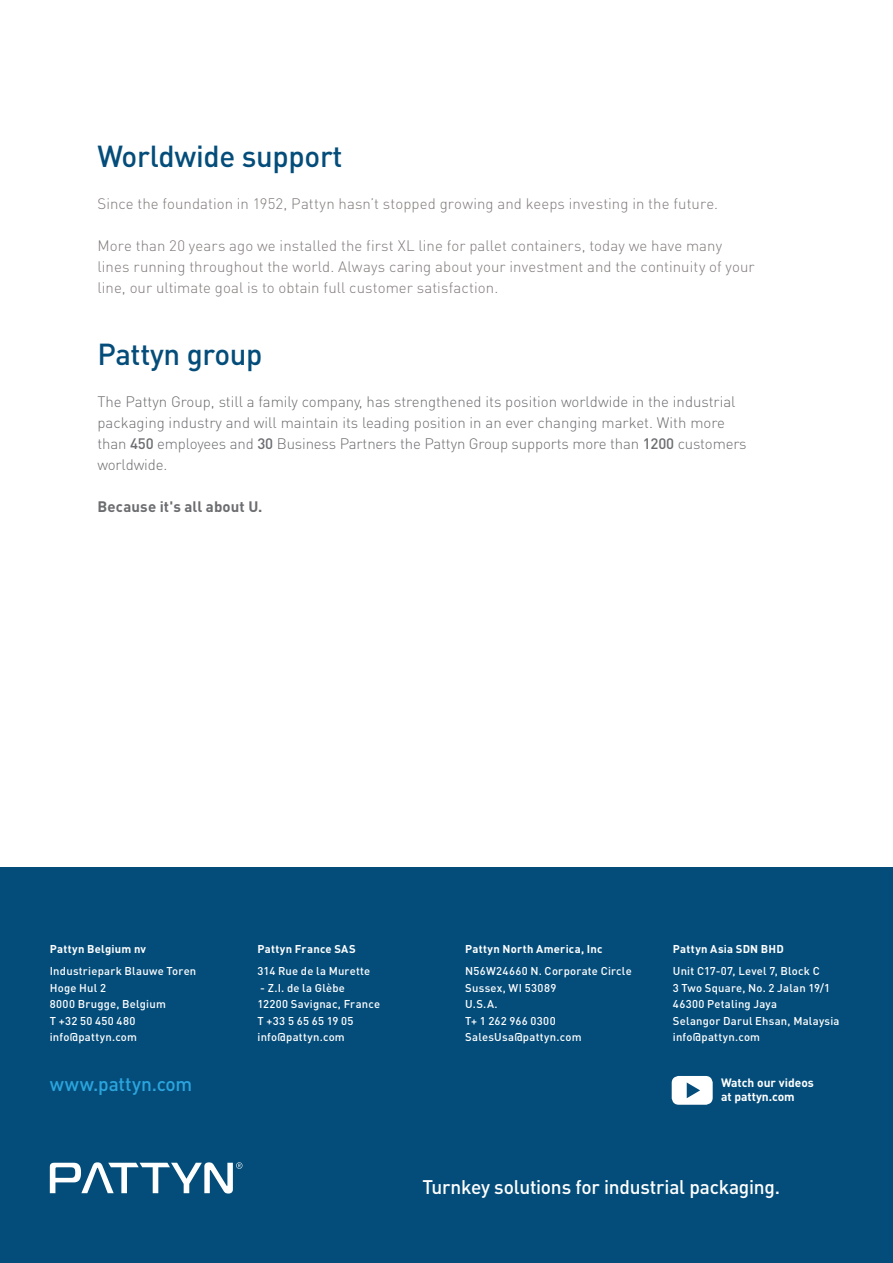
<style>
.page{position:relative;width:893px;height:1263px;background:#fff}
.page>*{position:absolute;margin:0;border:0;box-sizing:border-box;transform-origin:0 0}
.t1{font:500 30px "DIN Pro";letter-spacing:-.01em;color:#044d7a}
.t2{font:500 19.5px "DIN Pro";letter-spacing:-.015em;color:#fff}
.t3{font:500 19.5px "DIN Pro";letter-spacing:.005em;color:#2ba5de}
.Broodtekst{font:300 15px/21px "DIN Pro";letter-spacing:.005em;color:#7f7978}
.doorlopende_tekst{font:300 15px/21px "DIN Pro";color:#6c6d70}
.Broodtekst-2{font:700 15px "DIN Pro";letter-spacing:.01em;color:#6c6d70}
.t4{font:700 12px/14.2px "DIN Pro";color:#fff}
.t5{font:500 11.25px/16.5px "DIN Pro";letter-spacing:.02em;color:#fff}
.t6{font:700 11.25px "DIN Pro";letter-spacing:.02em;color:#fff}
.s1{font-weight:500}
.s2{color:#fff}
</style>
<div class="page">
<div style="left:0;top:867px;width:893px;height:396px;background:#044d7a"></div>
<svg style="left:672px;top:1076px;width:41px;height:29px"></svg>
<svg style="left:50px;top:1162px;width:192px;height:31px"></svg>
<p class="t1" style="left:97px;top:136px;width:247px">Worldwide support</p>
<p class="Broodtekst" style="left:97px;top:192px;width:622px">Since the foundation in 1952, Pattyn hasn’t stopped growing and keeps investing in the future.</p>
<p class="Broodtekst" style="left:97px;top:234px;width:659px">More than 20 years ago we installed the first XL line for pallet containers, today we have many lines running throughout the world. Always caring about your investment and the continuity of your line, our ultimate goal is to obtain full customer satisfaction.</p>
<p class="t1" style="left:97px;top:334px;width:167px">Pattyn group</p>
<p class="doorlopende_tekst" style="left:97px;top:390px;width:651px">The Pattyn Group, still a family company, has strengthened its position worldwide in the industrial packaging industry and will maintain its leading position in an ever changing market. With more than <span class="s1">450</span> employees and <span class="s1">30</span> Business Partners the Pattyn Group supports more than <span class="s1">1200</span> customers worldwide. <span class="s2">l</span></p>
<p class="Broodtekst-2" style="left:97px;top:496px;width:167px">Because it's all about U.</p>
<p class="t6" style="left:50px;top:941px;width:98px">Pattyn Belgium nv</p>
<p class="t5" style="left:50px;top:962px;width:148px">Industriepark Blauwe Toren</p>
<p class="t5" style="left:50px;top:979px;width:58px">Hoge Hul 2</p>
<p class="t5" style="left:50px;top:995px;width:118px">8000 Brugge, Belgium</p>
<p class="t5" style="left:50px;top:1012px;width:87px">T +32 50 450 480</p>
<p class="t5" style="left:50px;top:1028px;width:89px">info@pattyn.com</p>
<p class="t3" style="left:50px;top:1070px;width:144px">www.pattyn.com</p>
<p class="t6" style="left:257px;top:941px;width:100px">Pattyn France SAS</p>
<p class="t5" style="left:257px;top:962px;width:114px">314 Rue de la Murette</p>
<p class="t5" style="left:257px;top:979px;width:124px">- Z.I. de la Glèbe<br>12200 Savignac, France</p>
<p class="t5" style="left:257px;top:1012px;width:97px">T +33 5 65 65 19 05 info@pattyn.com</p>
<p class="t6" style="left:465px;top:941px;width:139px">Pattyn North America, Inc</p>
<p class="t5" style="left:465px;top:962px;width:168px">N56W24660 N. Corporate Circle</p>
<p class="t5" style="left:465px;top:979px;width:93px">Sussex, WI 53089<br>U.S.A.</p>
<p class="t5" style="left:465px;top:1012px;width:92px">T+ 1 262 966 0300</p>
<p class="t5" style="left:465px;top:1028px;width:118px">SalesUsa@pattyn.com</p>
<p class="t6" style="left:673px;top:941px;width:112px">Pattyn Asia SDN BHD</p>
<p class="t5" style="left:673px;top:962px;width:168px">Unit C17-07, Level 7, Block C<br>3 Two Square, No. 2 Jalan 19/1<br>46300 Petaling Jaya<br>Selangor Darul Ehsan, Malaysia</p>
<p class="t5" style="left:673px;top:1028px;width:89px">info@pattyn.com</p>
<p class="t4" style="left:721px;top:1075px;width:94px">Watch our videos at pattyn.com</p>
<p class="t2" style="left:423px;top:1173px;width:359px">Turnkey solutions for industrial packaging.</p>
</div>
